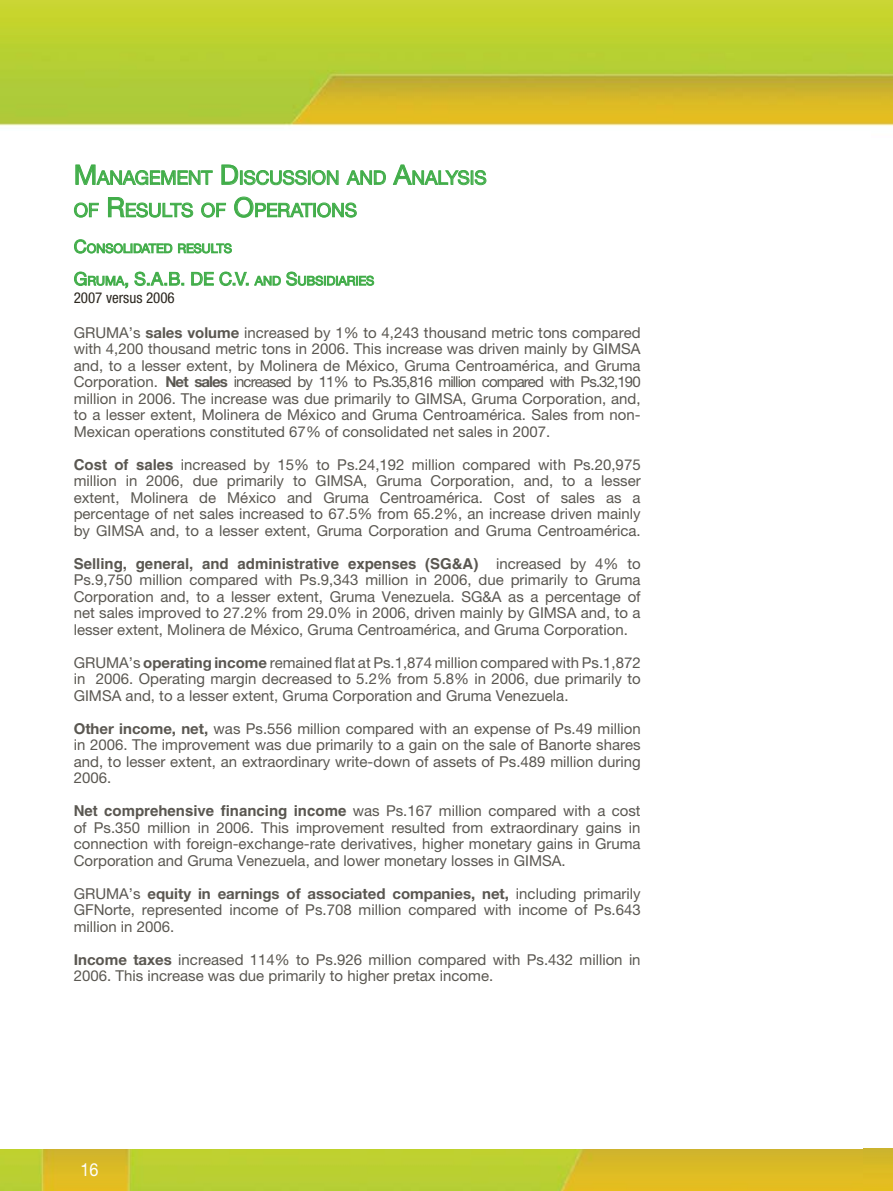
<style>
.page{position:relative;width:893px;height:1191px;background:#fff}
.page>*{position:absolute;margin:0;border:0;box-sizing:border-box;transform-origin:0 0}
.t1{font:18.9px "Helvetica Neue";letter-spacing:-.005em;color:#41ad49}
.t2{font:18px "Helvetica Neue";color:#41ad49}
.t3{font:18px "Helvetica Neue";color:#fff;scale:.9 1}
.t4{font:15px/16.5px "Helvetica Neue";color:#5a5751;text-align:justify}
.t5{font:700 15px "Helvetica";color:#5a5751}
.t6{font:condensed 15px "Helvetica Neue";color:#2b271f}
.t7{font:12.6px "Helvetica Neue";letter-spacing:-.005em;color:#41ad49}
.s1{font-size:27px}
.s2{font-size:18px}
.s3{font-size:12.6px}
.s4{font-weight:700}
.s5{font-family:"Helvetica";font-weight:700}
.s6{font-family:"Helvetica Neue";font-weight:400}
</style>
<div class="page">
<img style="left:0;top:0;width:893px;height:126px">
<img style="left:0;top:1149px;width:864px;height:42px">
<img style="left:864px;top:1148px;width:29px;height:43px">
<svg style="left:75px;top:165px;width:138px;height:20px"></svg>
<svg style="left:221px;top:165px;width:118px;height:20px"></svg>
<svg style="left:346px;top:170px;width:40px;height:15px"></svg>
<svg style="left:393px;top:165px;width:93px;height:20px"></svg>
<svg style="left:74px;top:202px;width:25px;height:15px"></svg>
<svg style="left:108px;top:197px;width:85px;height:20px"></svg>
<svg style="left:201px;top:202px;width:25px;height:15px"></svg>
<svg style="left:234px;top:197px;width:123px;height:21px"></svg>
<svg style="left:74px;top:239px;width:98px;height:14px"></svg>
<svg style="left:178px;top:243px;width:54px;height:10px"></svg>
<svg style="left:74px;top:272px;width:54px;height:16px"></svg>
<svg style="left:134px;top:271px;width:50px;height:15px"></svg>
<svg style="left:191px;top:272px;width:57px;height:14px"></svg>
<svg style="left:254px;top:272px;width:120px;height:14px"></svg>
<p class="t1" style="left:74px;top:166px;width:37px"><span class="s1">M</span>ANAGE</p>
<p class="t1" style="left:160px;top:166px;width:201px">MENT <span class="s1">D</span>ISCUSSION AND</p>
<p class="t1" style="left:394px;top:166px;width:75px"><span class="s1">A</span>NALYSIS</p>
<p class="t1" style="left:74px;top:199px;width:285px">OF <span class="s1">R</span>ESULTS OF <span class="s1">O</span>PERATIONS</p>
<p class="t7" style="left:74px;top:241px;width:58px"><span class="s2">C</span>ONSOLIDATED</p>
<p class="t7" style="left:177px;top:241px;width:41px">RESULTS</p>
<p class="t2" style="left:74px;top:268px;width:191px">G<span class="s3">RUMA</span>, S.A.B. DE C.V. <span class="s3">AND</span></p>
<p class="t7" style="left:286px;top:273px;width:29px"><span class="s2">S</span>UBSIDIA</p>
<p class="t7" style="left:347px;top:273px;width:16px">RIES</p>
<p class="t6" style="left:74px;top:289px;width:103px">2007 versus 2006</p>
<p class="t4" style="left:74px;top:324px;width:568px">GRUMA’s <span class="s4">sales volume</span> increased by 1% to 4,243 thousand metric tons compared with 4,200 thousand metric tons in 2006. This increase was driven mainly by GIMSA and, to a lesser extent, by Molinera de México, Gruma Centroamérica, and Gruma Corporation. <span class="s4">Net sales</span> increased by 11% to Ps.35,816 million compared with Ps.32,190 million in 2006. The increase was due primarily to GIMSA, Gruma Corporation, and, to a lesser extent, Molinera de México and Gruma Centroamérica. Sales from non-Mexican operations constituted 67% of consolidated net sales in 2007.</p>
<p class="t4" style="left:74px;top:456px;width:568px"><span class="s5">Cost of sales</span> increased by 15% to Ps.24,192 million compared with Ps.20,975 million in 2006, due primarily to GIMSA, Gruma Corporation, and, to a lesser extent, Molinera de México and Gruma Centroamérica. Cost of sales as a percentage of net sales increased to 67.5% from 65.2%, an increase driven mainly by GIMSA and, to a lesser extent, Gruma Corporation and Gruma Centroamérica.</p>
<p class="t5" style="left:74px;top:554px;width:568px">Selling, general, and administrative expenses (SG&amp;A) <span class="s6">increased by 4% to</span></p>
<p class="t4" style="left:74px;top:571px;width:568px">Ps.9,750 million compared with Ps.9,343 million in 2006, due primarily to Gruma Corporation and, to a lesser extent, Gruma Venezuela. SG&amp;A as a percentage of net sales improved to 27.2% from 29.0% in 2006, driven mainly by GIMSA and, to a lesser extent, Molinera de México, Gruma Centroamérica, and Gruma Corporation.</p>
<p class="t4" style="left:74px;top:654px;width:568px">GRUMA’s <span class="s4">operating income</span> remained flat at Ps.1,874 million compared with Ps.1,872 in 2006. Operating margin decreased to 5.2% from 5.8% in 2006, due primarily to GIMSA and, to a lesser extent, Gruma Corporation and Gruma Venezuela.</p>
<p class="t4" style="left:74px;top:720px;width:569px"><span class="s4">Other income, net,</span> was Ps.556 million compared with an expense of Ps.49 million in 2006. The improvement was due primarily to a gain on the sale of Banorte shares and, to lesser extent, an extraordinary write-down of assets of Ps.489 million during 2006.</p>
<p class="t4" style="left:74px;top:802px;width:568px"><span class="s5">Net comprehensive financing income</span> was Ps.167 million compared with a cost of Ps.350 million in 2006. This improvement resulted from extraordinary gains in connection with foreign-exchange-rate derivatives, higher monetary gains in Gruma Corporation and Gruma Venezuela, and lower monetary losses in GIMSA.</p>
<p class="t4" style="left:74px;top:885px;width:568px">GRUMA’s <span class="s4">equity in earnings of associated companies, net,</span> including primarily GFNorte, represented income of Ps.708 million compared with income of Ps.643 million in 2006.</p>
<p class="t4" style="left:74px;top:951px;width:568px"><span class="s4">Income taxes</span> increased 114% to Ps.926 million compared with Ps.432 million in<br>2006. This increase was due primarily to higher pretax income.</p>
<p class="t3" style="left:81px;top:1158px;width:22px">16</p>
</div>
